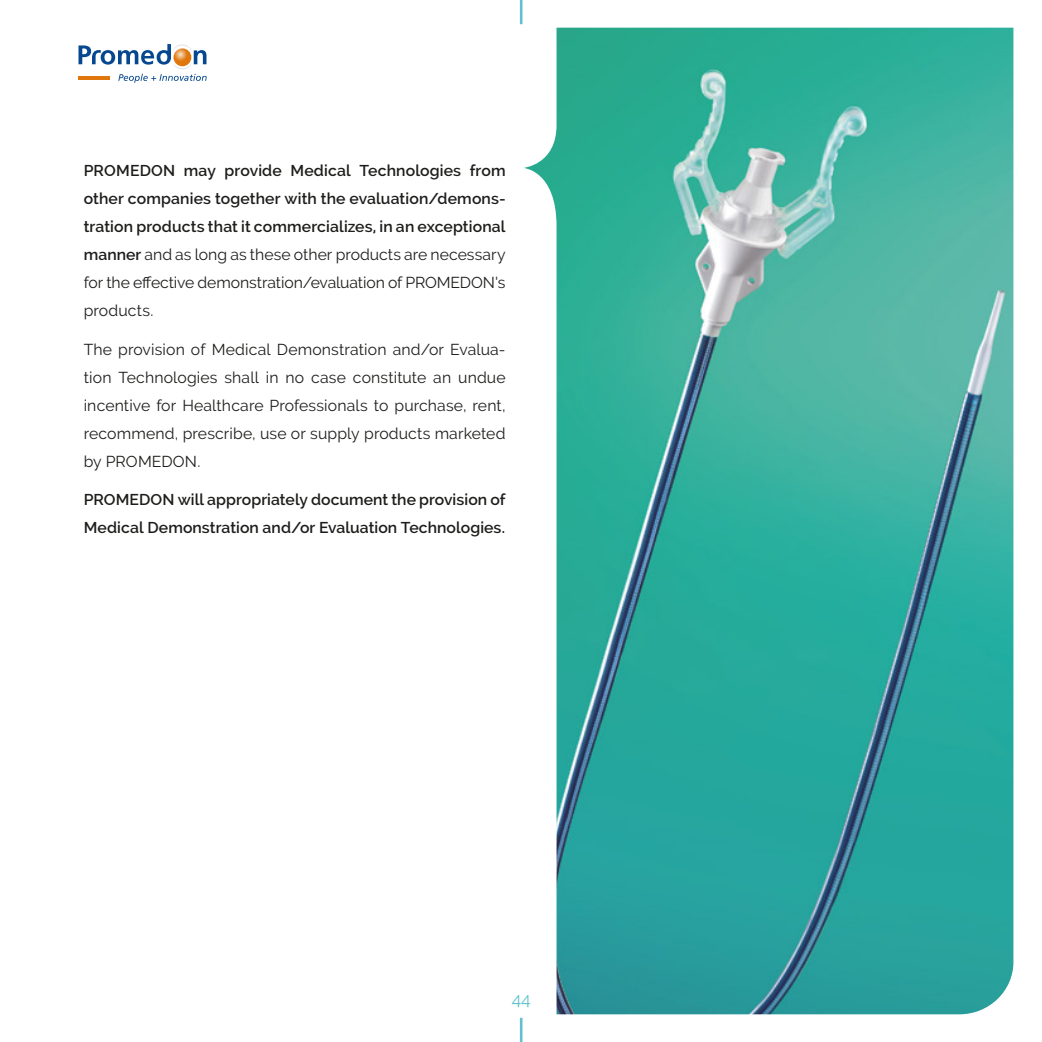
<style>
.page{position:relative;width:1042px;height:1042px;background:#fff}
.page>*{position:absolute;margin:0;border:0;box-sizing:border-box;transform-origin:0 0}
.t1{font:17.5px "Raleway";color:#61c2cd}
.t2{font:600 15.75px/28px "Raleway";letter-spacing:.005em;color:#1d1d1b;text-align:justify}
.t3{font:15.75px/28px "Raleway";letter-spacing:.01em;color:#1d1d1b;text-align:justify}
.s1{font-weight:400}
</style>
<div class="page">
<svg style="left:78px;top:44px;width:129px;height:39px"></svg>
<hr style="left:78px;top:76px;width:32px;height:4px;background:#e0770c">
<hr style="left:520px;top:1018px;width:2px;height:24px;background:#61c2cd">
<hr style="left:520px;top:0;width:2px;height:24px;background:#61c2cd">
<img style="left:524px;top:28px;width:489px;height:986px">
<p class="t2" style="left:84px;top:157px;width:423px">PROMEDON may provide Medical Technologies from other companies together with the evaluation/demons&shy;tration products that it commercializes, in an exceptional manner <span class="s1">and as long as these other products are necessary for the effective demonstration/evaluation of PROMEDON's products.</span></p>
<p class="t3" style="left:84px;top:335px;width:423px">The provision of Medical Demonstration and/or Evalua&shy;tion Technologies shall in no case constitute an undue incentive for Healthcare Professionals to purchase, rent, recommend, prescribe, use or supply products marketed by PROMEDON.</p>
<p class="t2" style="left:84px;top:486px;width:423px">PROMEDON will appropriately document the provision of<br>Medical Demonstration and/or Evaluation Technologies.</p>
<p class="t1" style="left:512px;top:988px;width:20px">44</p>
</div>
